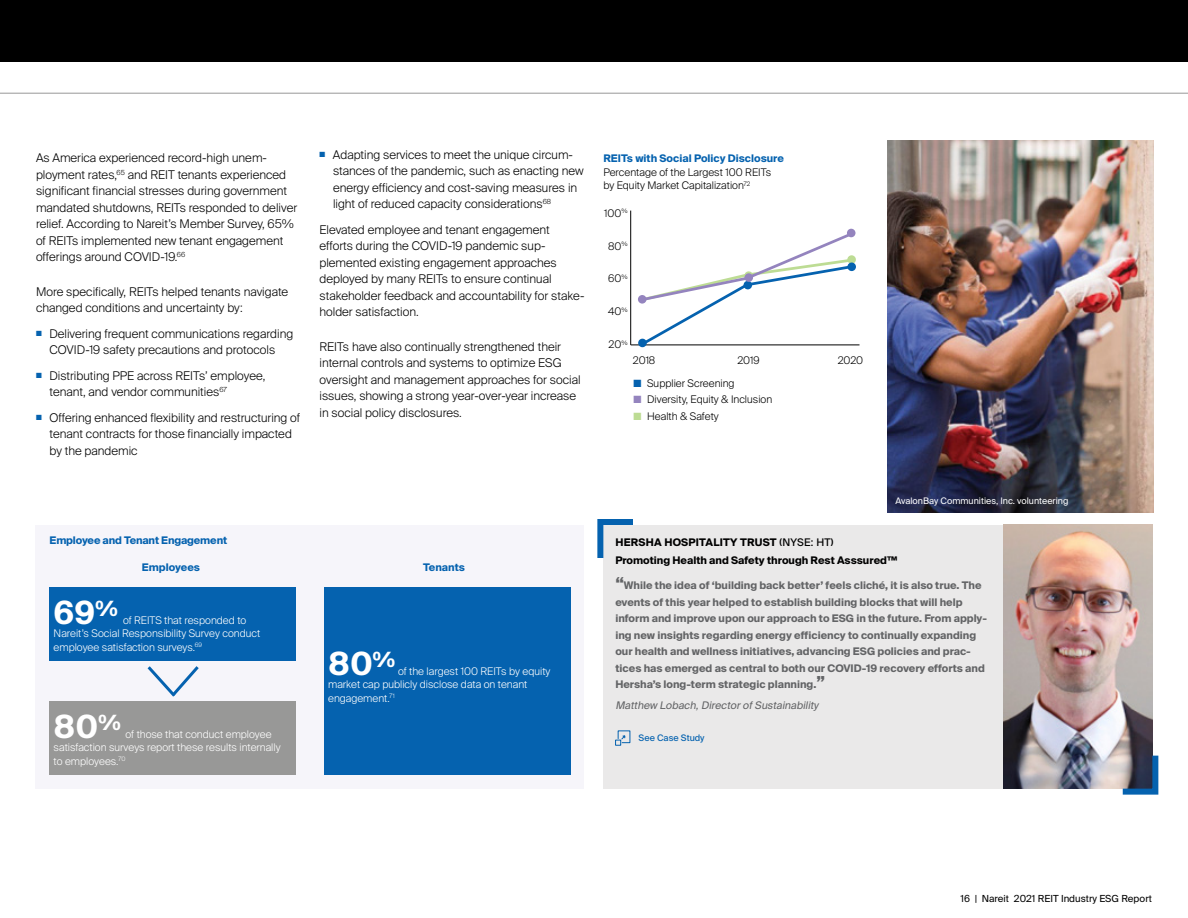
<style>
.page{position:relative;width:1188px;height:918px;background:#fff}
.page>*{position:absolute;margin:0;border:0;box-sizing:border-box;transform-origin:0 0}
.Text{font:300 12px/16.5px "Suisse Intl";color:#000}
.Text_w_Bullets{font:300 12px/16.5px "Suisse Intl";color:#000}
.CS_Teaser_Quote{font:700 10.5px/16.5px "Suisse Intl";color:#636466}
.t1{font:300 10.5px/13.5px "Suisse Intl";color:#fff}
.Chart_Title{font:300 10.5px/13.5px "Suisse Intl";color:#000}
.CS_Teaser_Title{font:700 10.5px "Suisse Intl";color:#000}
.Chart_Title-2{font:700 10.5px "Suisse Intl";letter-spacing:-.01em;color:#0562af}
.CS_Teaser_Quote_Auth{font:italic 10.5px "Suisse Intl";color:#636466}
.CS_Teaser_Corp_Name{font:700 10.5px "Suisse Intl";letter-spacing:.02em;color:#000}
.t2{font:9.75px "Suisse Intl";color:#000}
.t3{font:9px "Suisse Intl";color:#fff}
.t4{font:9px "Suisse Intl";color:#0562af}
.s1{color:#0562af}
.s2{font-weight:700;font-size:31.95px}
.s3{font-weight:700;color:#0562af}
.s4{color:#9484be}
.s5{color:#bddc94}
.s6{font-weight:400}
.s7{font-size:16.5px}
</style>
<div class="page">
<div style="left:0;top:0;width:1188px;height:62px;background:#000"></div>
<div style="left:35px;top:525px;width:549px;height:264px;background:#f6f5fa"></div>
<hr style="left:631px;top:345px;width:229px;height:1px;background:#000">
<hr style="left:630px;top:211px;width:1px;height:134px;background:#000">
<svg style="left:639px;top:230px;width:216px;height:118px"></svg>
<div style="left:744px;top:281px;width:8px;height:8px;background:#0562af;border-radius:50%"></div>
<div style="left:638px;top:339px;width:9px;height:8px;background:#0562af;border-radius:50%"></div>
<div style="left:847px;top:263px;width:9px;height:8px;background:#0562af;border-radius:50%"></div>
<div style="left:744px;top:273px;width:9px;height:9px;background:#9484be;border-radius:50%"></div>
<div style="left:638px;top:295px;width:8px;height:9px;background:#9484be;border-radius:50%"></div>
<div style="left:847px;top:229px;width:9px;height:8px;background:#9484be;border-radius:50%"></div>
<img style="left:888px;top:141px;width:265px;height:371px">
<div style="left:603px;top:525px;width:549px;height:264px;background:#eae9e9"></div>
<img style="left:1004px;top:525px;width:148px;height:264px">
<svg style="left:597px;top:519px;width:36px;height:39px"></svg>
<svg style="left:1117px;top:750px;width:42px;height:45px;background:#5b6d85"></svg>
<div style="left:50px;top:588px;width:246px;height:73px;background:#0562af"></div>
<div style="left:324px;top:588px;width:246px;height:187px;background:#0562af"></div>
<div style="left:50px;top:702px;width:246px;height:73px;background:#989897"></div>
<svg style="left:147px;top:666px;width:52px;height:31px"></svg>
<hr style="left:0;top:93px;width:1188px;height:1px;background:#989897">
<svg style="left:615px;top:731px;width:15px;height:15px"></svg>
<p class="Text" style="left:36px;top:150px;width:263px">As America experienced record-high unem&shy;ployment rates,<sup>65</sup> and REIT tenants experienced significant financial stresses during government mandated shutdowns, REITs responded to deliver relief. According to Nareit’s Member Survey, 65% of REITs implemented new tenant engagement offerings around COVID-19.<sup>66</sup></p>
<p class="Text" style="left:36px;top:283px;width:254px">More specifically, REITs helped tenants navigate changed conditions and uncertainty by:</p>
<p class="Text_w_Bullets" style="left:36px;top:325px;width:259px;text-align:center"><span class="s1">■</span> Delivering frequent communications regarding<br>COVID-19 safety precautions and protocols</p>
<p class="Text_w_Bullets" style="left:50px;top:367px;width:217px;text-indent:-14px"><span class="s1">■</span> Distributing PPE across REITs’ employee, tenant, and vendor communities<sup>67</sup></p>
<p class="Text_w_Bullets" style="left:50px;top:409px;width:252px;text-indent:-14px"><span class="s1">■</span> Offering enhanced flexibility and restructuring of tenant contracts for those financially impacted by the pandemic</p>
<p class="Text_w_Bullets" style="left:333px;top:146px;width:252px;text-indent:-14px"><span class="s1">■</span> Adapting services to meet the unique circum&shy;stances of the pandemic, such as enacting new energy efficiency and cost-saving measures in light of reduced capacity considerations<sup>68</sup></p>
<p class="Text" style="left:320px;top:221px;width:266px">Elevated employee and tenant engagement efforts during the COVID-19 pandemic sup&shy;plemented existing engagement approaches deployed by many REITs to ensure continual stakeholder feedback and accountability for stake&shy;holder satisfaction.</p>
<p class="Text" style="left:320px;top:338px;width:263px">REITs have also continually strengthened their internal controls and systems to optimize ESG oversight and management approaches for social issues, showing a strong year-over-year increase in social policy disclosures.</p>
<p class="Chart_Title-2" style="left:50px;top:534px;width:179px">Employee and Tenant Engagement</p>
<p class="Chart_Title-2" style="left:142px;top:561px;width:60px">Employees</p>
<p class="Chart_Title-2" style="left:423px;top:561px;width:43px">Tenants</p>
<p class="t1" style="left:54px;top:613px;width:208px"><span class="s2">69</span><sup>%</sup> of REITS that responded to<br>Nareit’s Social Responsibility Survey conduct employee satisfaction surveys.<sup>69</sup></p>
<p class="t1" style="left:54px;top:727px;width:219px"><span class="s2">80</span><sup>%</sup> of those that conduct employee</p>
<p class="t1" style="left:54px;top:741px;width:229px">satisfaction surveys report these results internally to employees.<sup>70</sup></p>
<p class="t1" style="left:328px;top:664px;width:224px"><span class="s2">80</span><sup>%</sup> of the largest 100 REITs by equity market cap publicly disclose data on tenant engagement.<sup>71</sup></p>
<p class="Chart_Title" style="left:603px;top:152px;width:182px"><span class="s3">REITs with Social Policy Disclosure<br></span>Percentage of the Largest 100 REITs by Equity Market Capitalization<sup>72</sup></p>
<p class="Chart_Title" style="left:604px;top:206px;width:25px">100<sup>%</sup></p>
<p class="Chart_Title" style="left:608px;top:239px;width:21px">80<sup>%</sup></p>
<p class="Chart_Title" style="left:608px;top:272px;width:21px">60<sup>%</sup></p>
<p class="Chart_Title" style="left:608px;top:305px;width:21px">40<sup>%</sup></p>
<p class="Chart_Title" style="left:609px;top:338px;width:21px">20<sup>%</sup></p>
<p class="Chart_Title" style="left:633px;top:353px;width:24px">2018</p>
<p class="Chart_Title" style="left:737px;top:353px;width:24px">2019</p>
<p class="Chart_Title" style="left:838px;top:353px;width:27px">2020</p>
<p class="Chart_Title" style="left:633px;top:376px;width:103px"><span class="s1">■</span> Supplier Screening</p>
<p class="Chart_Title" style="left:633px;top:393px;width:140px"><span class="s4">■</span> Diversity, Equity &amp; Inclusion</p>
<p class="Chart_Title" style="left:633px;top:409px;width:87px"><span class="s5">■</span> Health &amp; Safety</p>
<p class="t3" style="left:896px;top:496px;width:175px">AvalonBay Communities, Inc. volunteering</p>
<p class="CS_Teaser_Corp_Name" style="left:615px;top:536px;width:220px">HERSHA HOSPITALITY TRUST <span class="s6">(NYSE: HT)</span></p>
<p class="CS_Teaser_Title" style="left:615px;top:554px;width:283px">Promoting Health and Safety through Rest Asssured™</p>
<p class="CS_Teaser_Quote" style="left:615px;top:577px;width:373px"><span class="s7">“</span>While the idea of ‘building back better’ feels cliché, it is also true. The events of this year helped to establish building blocks that will help inform and improve upon our approach to ESG in the future. From apply&shy;ing new insights regarding energy efficiency to continually expanding our health and wellness initiatives, advancing ESG policies and prac&shy;tices has emerged as central to both our COVID-19 recovery efforts and Hersha’s long-term strategic planning.<span class="s7">”</span></p>
<p class="CS_Teaser_Quote_Auth" style="left:615px;top:699px;width:207px">Matthew Lobach,DirectorofSustainability</p>
<p class="t4" style="left:639px;top:732px;width:68px">See Case Study</p>
<p class="t2" style="left:960px;top:892px;width:193px">16 | Nareit 2021 REIT Industry ESG Report</p>
</div>
